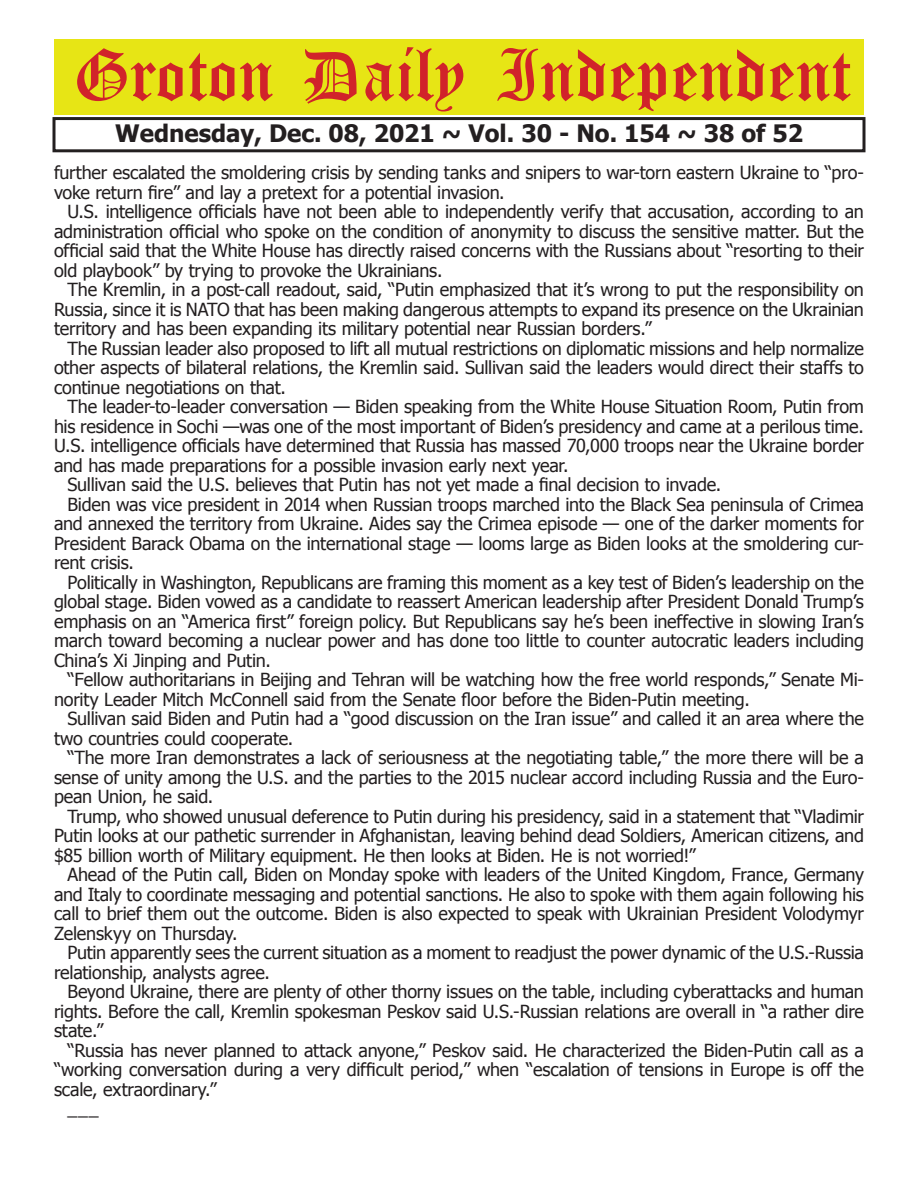
<style>
.page{position:relative;width:918px;height:1188px;background:#fff}
.page>*{position:absolute;margin:0;border:0;box-sizing:border-box;transform-origin:0 0}
.t1{font:54px "Old English Five";color:#d1232a}
.t2{font:700 24px "Tahoma";color:#231f20}
.t3{font:18px/19.5px "Tahoma";letter-spacing:-.01em;color:#231f20;text-align:justify}
</style>
<div class="page">
<div style="left:52px;top:117px;width:814px;height:35px;border:3px solid #231f20"></div>
<div style="left:54px;top:40px;width:810px;height:75px;background:#e7e515"></div>
<h1 class="t1" style="left:73px;top:50px;width:779px">Groton Daily Independent</h1>
<h2 class="t2" style="left:115px;top:116px;width:689px">Wednesday, Dec. 08, 2021 ~ Vol. 30 - No. 154 ~ 38 of 52</h2>
<p class="t3" style="left:54px;top:162px;width:812px">further escalated the smoldering crisis by sending tanks and snipers to war-torn eastern Ukraine to “pro&shy;voke return fire” and lay a pretext for a potential invasion.</p>
<p class="t3" style="left:54px;top:201px;width:811px;text-indent:14px">U.S. intelligence officials have not been able to independently verify that accusation, according to an administration official who spoke on the condition of anonymity to discuss the sensitive matter. But the official said that the White House has directly raised concerns with the Russians about “resorting to their old playbook” by trying to provoke the Ukrainians.</p>
<p class="t3" style="left:54px;top:279px;width:812px;text-indent:14px">The Kremlin, in a post-call readout, said, “Putin emphasized that it’s wrong to put the responsibility on Russia, since it is NATO that has been making dangerous attempts to expand its presence on the Ukrainian territory and has been expanding its military potential near Russian borders.”</p>
<p class="t3" style="left:54px;top:338px;width:812px;text-indent:14px">The Russian leader also proposed to lift all mutual restrictions on diplomatic missions and help normalize other aspects of bilateral relations, the Kremlin said. Sullivan said the leaders would direct their staffs to continue negotiations on that.</p>
<p class="t3" style="left:68px;top:396px;width:798px">The leader-to-leader conversation — Biden speaking from the White House Situation Room, Putin from</p>
<p class="t3" style="left:54px;top:416px;width:811px">his residence in Sochi —was one of the most important of Biden’s presidency and came at a perilous time.</p>
<p class="t3" style="left:54px;top:435px;width:811px">U.S. intelligence officials have determined that Russia has massed 70,000 troops near the Ukraine border</p>
<p class="t3" style="left:54px;top:455px;width:516px">and has made preparations for a possible invasion early next year.</p>
<p class="t3" style="left:68px;top:474px;width:655px">Sullivan said the U.S. believes that Putin has not yet made a final decision to invade.</p>
<p class="t3" style="left:68px;top:494px;width:798px">Biden was vice president in 2014 when Russian troops marched into the Black Sea peninsula of Crimea</p>
<p class="t3" style="left:54px;top:513px;width:812px">and annexed the territory from Ukraine. Aides say the Crimea episode — one of the darker moments for</p>
<p class="t3" style="left:54px;top:533px;width:812px">President Barack Obama on the international stage — looms large as Biden looks at the smoldering cur-</p>
<p class="t3" style="left:54px;top:552px;width:82px">rent crisis.</p>
<p class="t3" style="left:68px;top:572px;width:798px">Politically in Washington, Republicans are framing this moment as a key test of Biden’s leadership on the</p>
<p class="t3" style="left:54px;top:591px;width:812px">global stage. Biden vowed as a candidate to reassert American leadership after President Donald Trump’s</p>
<p class="t3" style="left:54px;top:611px;width:812px">emphasis on an “America first” foreign policy. But Republicans say he’s been ineffective in slowing Iran’s</p>
<p class="t3" style="left:54px;top:630px;width:812px">march toward becoming a nuclear power and has done too little to counter autocratic leaders including</p>
<p class="t3" style="left:54px;top:650px;width:218px">China’s Xi Jinping and Putin.</p>
<p class="t3" style="left:68px;top:669px;width:798px">“Fellow authoritarians in Beijing and Tehran will be watching how the free world responds,” Senate Mi-</p>
<p class="t3" style="left:54px;top:689px;width:697px">nority Leader Mitch McConnell said from the Senate floor before the Biden-Putin meeting.</p>
<p class="t3" style="left:68px;top:708px;width:798px">Sullivan said Biden and Putin had a “good discussion on the Iran issue” and called it an area where the</p>
<p class="t3" style="left:54px;top:728px;width:241px">two countries could cooperate.</p>
<p class="t3" style="left:68px;top:747px;width:798px">“The more Iran demonstrates a lack of seriousness at the negotiating table,” the more there will be a</p>
<p class="t3" style="left:54px;top:766px;width:812px">sense of unity among the U.S. and the parties to the 2015 nuclear accord including Russia and the Euro-</p>
<p class="t3" style="left:54px;top:786px;width:161px">pean Union, he said.</p>
<p class="t3" style="left:68px;top:805px;width:798px">Trump, who showed unusual deference to Putin during his presidency, said in a statement that “Vladimir</p>
<p class="t3" style="left:54px;top:825px;width:812px">Putin looks at our pathetic surrender in Afghanistan, leaving behind dead Soldiers, American citizens, and</p>
<p class="t3" style="left:54px;top:844px;width:643px">$85 billion worth of Military equipment. He then looks at Biden. He is not worried!”</p>
<p class="t3" style="left:68px;top:864px;width:798px">Ahead of the Putin call, Biden on Monday spoke with leaders of the United Kingdom, France, Germany</p>
<p class="t3" style="left:54px;top:883px;width:812px">and Italy to coordinate messaging and potential sanctions. He also to spoke with them again following his</p>
<p class="t3" style="left:54px;top:903px;width:812px">call to brief them out the outcome. Biden is also expected to speak with Ukrainian President Volodymyr</p>
<p class="t3" style="left:54px;top:922px;width:185px">Zelenskyy on Thursday.</p>
<p class="t3" style="left:68px;top:942px;width:798px">Putin apparently sees the current situation as a moment to readjust the power dynamic of the U.S.-Russia</p>
<p class="t3" style="left:54px;top:961px;width:217px">relationship, analysts agree.</p>
<p class="t3" style="left:68px;top:981px;width:798px">Beyond Ukraine, there are plenty of other thorny issues on the table, including cyberattacks and human</p>
<p class="t3" style="left:54px;top:1000px;width:812px">rights. Before the call, Kremlin spokesman Peskov said U.S.-Russian relations are overall in “a rather dire</p>
<p class="t3" style="left:54px;top:1020px;width:51px">state.”</p>
<p class="t3" style="left:68px;top:1039px;width:798px">“Russia has never planned to attack anyone,” Peskov said. He characterized the Biden-Putin call as a</p>
<p class="t3" style="left:54px;top:1059px;width:811px">“working conversation during a very difficult period,” when “escalation of tensions in Europe is off the</p>
<p class="t3" style="left:54px;top:1078px;width:164px">scale, extraordinary.”</p>
<p class="t3" style="left:68px;top:1098px;width:33px">___</p>
</div>
